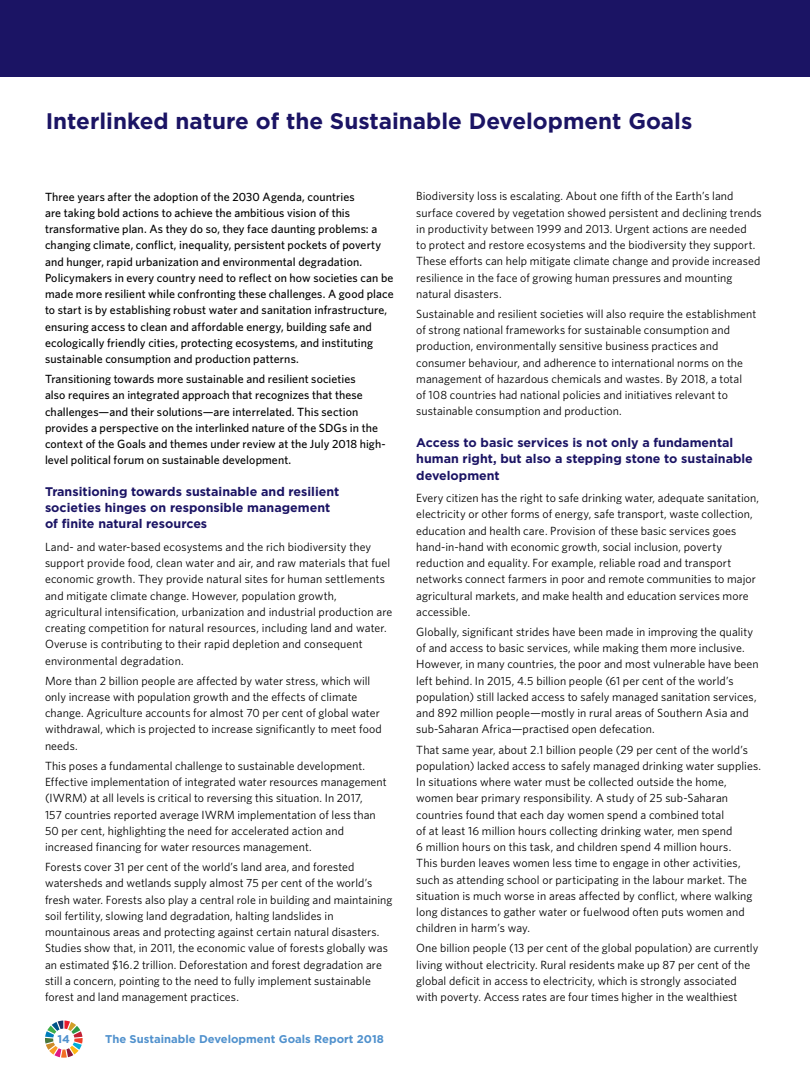
<style>
.page{position:relative;width:810px;height:1080px;background:#fff}
.page>*{position:absolute;margin:0;border:0;box-sizing:border-box;transform-origin:0 0}
.t1{font:700 22.5px "Gotham";color:#1b1464}
.t2{font:700 12.5px/16.2px "Gotham";color:#1b1464}
.t3{font:11.88px/16.2px "Whitney";letter-spacing:.005em;color:#000}
.t4{font:500 11.88px/16.2px "Whitney";letter-spacing:.005em;color:#000}
.t5{font:700 11.25px "Gotham";color:#5091cd}
</style>
<div class="page">
<svg style="left:45px;top:1021px;width:38px;height:37px"></svg>
<div style="left:0;top:0;width:810px;height:76px;background:#1b1464"></div>
<h1 class="t1" style="left:46px;top:108px;width:648px">Interlinked nature of the Sustainable Development Goals</h1>
<p class="t4" style="left:45px;top:188px;width:350px">Three years after the adoption of the 2030 Agenda, countries<br>are taking bold actions to achieve the ambitious vision of this transformative plan. As they do so, they face daunting problems: a changing climate, conflict, inequality, persistent pockets of poverty and hunger, rapid urbanization and environmental degradation.<br>Policymakers in every country need to reflect on how societies can be made more resilient while confronting these challenges. A good place to start is by establishing robust water and sanitation infrastructure, ensuring access to clean and affordable energy, building safe and ecologically friendly cities, protecting ecosystems, and instituting sustainable consumption and production patterns.</p>
<p class="t4" style="left:45px;top:371px;width:342px">Transitioning towards more sustainable and resilient societies<br>also requires an integrated approach that recognizes that these challenges—and their solutions—are interrelated. This section provides a perspective on the interlinked nature of the SDGs in the context of the Goals and themes under review at the July 2018 high&shy;level political forum on sustainable development.</p>
<p class="t2" style="left:45px;top:483px;width:296px">Transitioning towards sustainable and resilient societies hinges on responsible management of finite natural resources</p>
<p class="t3" style="left:45px;top:538px;width:349px">Land- and water-based ecosystems and the rich biodiversity they support provide food, clean water and air, and raw materials that fuel economic growth. They provide natural sites for human settlements and mitigate climate change. However, population growth, agricultural intensification, urbanization and industrial production are creating competition for natural resources, including land and water.<br>Overuse is contributing to their rapid depletion and consequent environmental degradation.</p>
<p class="t3" style="left:45px;top:672px;width:338px">More than 2 billion people are affected by water stress, which will only increase with population growth and the effects of climate change. Agriculture accounts for almost 70 per cent of global water withdrawal, which is projected to increase significantly to meet food needs.</p>
<p class="t3" style="left:45px;top:757px;width:343px">This poses a fundamental challenge to sustainable development.<br>Effective implementation of integrated water resources management (IWRM) at all levels is critical to reversing this situation. In 2017,<br>157 countries reported average IWRM implementation of less than 50 per cent, highlighting the need for accelerated action and increased financing for water resources management.</p>
<p class="t3" style="left:45px;top:859px;width:349px">Forests cover 31 per cent of the world’s land area, and forested watersheds and wetlands supply almost 75 per cent of the world’s fresh water. Forests also play a central role in building and maintaining soil fertility, slowing land degradation, halting landslides in mountainous areas and protecting against certain natural disasters.<br>Studies show that, in 2011, the economic value of forests globally was an estimated $16.2 trillion. Deforestation and forest degradation are still a concern, pointing to the need to fully implement sustainable forest and land management practices.</p>
<p class="t5" style="left:58px;top:1033px;width:14px">14</p>
<p class="t5" style="left:105px;top:1033px;width:280px">The Sustainable Development Goals Report 2018</p>
<p class="t3" style="left:416px;top:188px;width:347px">Biodiversity loss is escalating. About one fifth of the Earth’s land surface covered by vegetation showed persistent and declining trends in productivity between 1999 and 2013. Urgent actions are needed<br>to protect and restore ecosystems and the biodiversity they support.<br>These efforts can help mitigate climate change and provide increased resilience in the face of growing human pressures and mounting natural disasters.</p>
<p class="t3" style="left:416px;top:305px;width:342px">Sustainable and resilient societies will also require the establishment of strong national frameworks for sustainable consumption and production, environmentally sensitive business practices and consumer behaviour, and adherence to international norms on the management of hazardous chemicals and wastes. By 2018, a total<br>of 108 countries had national policies and initiatives relevant to sustainable consumption and production.</p>
<p class="t2" style="left:416px;top:434px;width:338px">Access to basic services is not only a fundamental human right, but also a stepping stone to sustainable development</p>
<p class="t3" style="left:416px;top:490px;width:344px">Every citizen has the right to safe drinking water, adequate sanitation, electricity or other forms of energy, safe transport, waste collection, education and health care. Provision of these basic services goes hand-in-hand with economic growth, social inclusion, poverty reduction and equality. For example, reliable road and transport networks connect farmers in poor and remote communities to major agricultural markets, and make health and education services more accessible.</p>
<p class="t3" style="left:416px;top:623px;width:344px">Globally, significant strides have been made in improving the quality of and access to basic services, while making them more inclusive.<br>However, in many countries, the poor and most vulnerable have been left behind. In 2015, 4.5 billion people (61 per cent of the world’s population) still lacked access to safely managed sanitation services, and 892 million people—mostly in rural areas of Southern Asia and sub‑Saharan Africa—practised open defecation.</p>
<p class="t3" style="left:416px;top:741px;width:346px">That same year, about 2.1 billion people (29 per cent of the world’s population) lacked access to safely managed drinking water supplies.<br>In situations where water must be collected outside the home, women bear primary responsibility. A study of 25 sub‑Saharan countries found that each day women spend a combined total<br>of at least 16 million hours collecting drinking water, men spend<br>6 million hours on this task, and children spend 4 million hours.<br>This burden leaves women less time to engage in other activities, such as attending school or participating in the labour market. The situation is much worse in areas affected by conflict, where walking long distances to gather water or fuelwood often puts women and children in harm’s way.</p>
<p class="t3" style="left:416px;top:940px;width:344px">One billion people (13 per cent of the global population) are currently living without electricity. Rural residents make up 87 per cent of the global deficit in access to electricity, which is strongly associated with poverty. Access rates are four times higher in the wealthiest</p>
</div>
